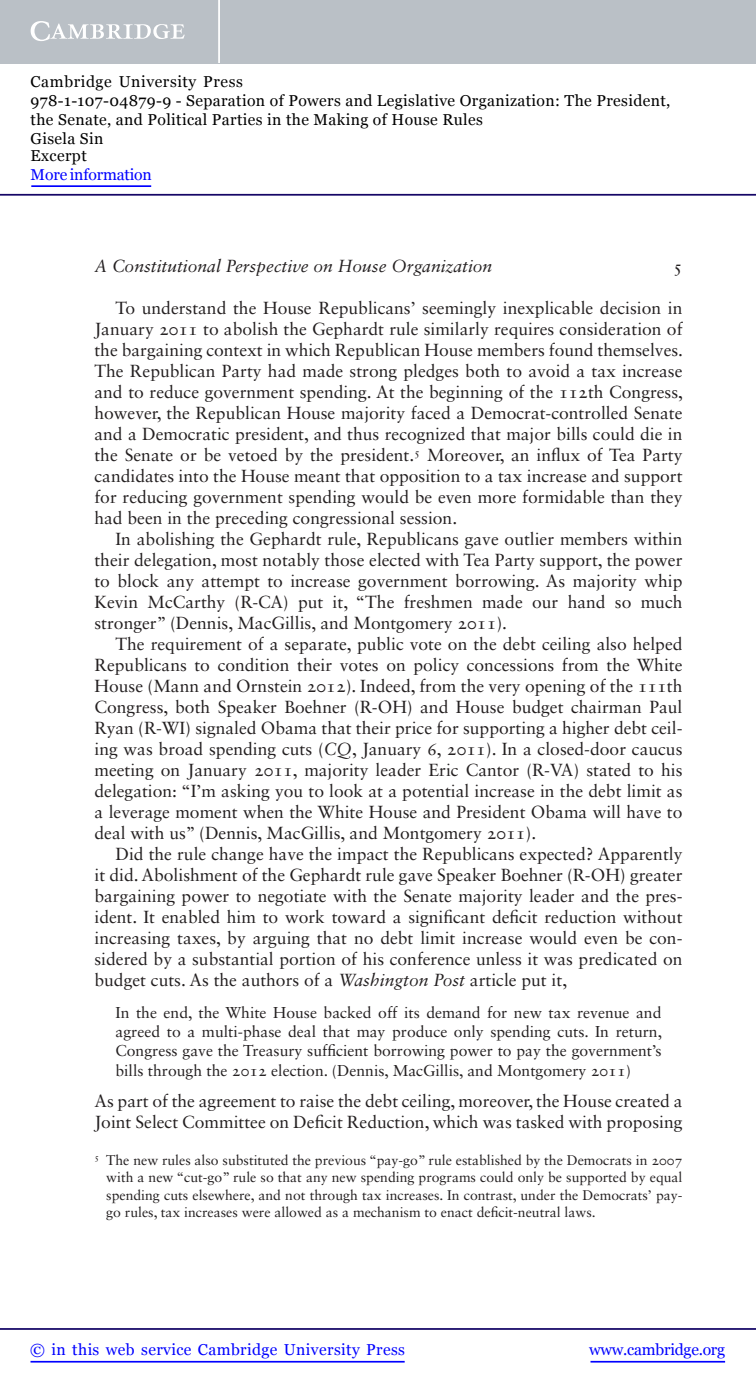
<style>
.page{position:relative;width:756px;height:1388px;background:#fff}
.page>*{position:absolute;margin:0;border:0;box-sizing:border-box;transform-origin:0 0}
.t1{font:17.5px/21px "Sabon LT Std";color:#231f20;text-align:justify}
.t2{font:italic 17.5px "Sabon LT Std";color:#231f20}
.t3{font:16.62px "Sabon LT Std";color:#231f20}
.t4{font:15.75px/19.2px "Sabon LT Std";color:#231f20;text-align:justify}
.t5{font:15.75px/18.6px "Georgia";letter-spacing:.025em;color:#000}
.t6{font:15.75px "Georgia";letter-spacing:.025em;color:#00f}
.t7{font:15.75px "Georgia";letter-spacing:-.015em;color:#00f}
.t8{font:15.75px "Georgia";letter-spacing:-.01em;color:#00f}
.t9{font:14px/17.5px "Sabon LT Std";color:#231f20;text-align:justify}
.s1{font-style:italic}
</style>
<div class="page">
<hr style="left:591px;top:1361px;width:134px;height:1px;background:#00f">
<hr style="left:0;top:1328px;width:756px;height:2px;background:#150666">
<hr style="left:31px;top:1361px;width:374px;height:1px;background:#00f">
<div style="left:0;top:0;width:756px;height:63px;background:#bac0c6"></div>
<svg style="left:31px;top:21px;width:154px;height:20px"></svg>
<hr style="left:218px;top:0;width:2px;height:63px;background:#fff">
<hr style="left:0;top:194px;width:756px;height:2px;background:#150666">
<hr style="left:31px;top:185px;width:120px;height:2px;background:#00f">
<p class="t5" style="left:31px;top:73px;width:641px">Cambridge University Press<br>978-1-107-04879-9 - Separation of Powers and Legislative Organization: The President, the Senate, and Political Parties in the Making of House Rules<br>Gisela Sin<br>Excerpt</p>
<p class="t8" style="left:31px;top:165px;width:123px">More information</p>
<p class="t2" style="left:94px;top:259px;width:399px">A Constitutional Perspective on House Organization</p>
<p class="t3" style="left:673px;top:260px;width:11px">5</p>
<p class="t1" style="left:94px;top:299px;width:590px;text-indent:21px">To understand the House Republicans’ seemingly inexplicable decision in January 2011 to abolish the Gephardt rule similarly requires consideration of the bargaining context in which Republican House members found themselves.<br>The Republican Party had made strong pledges both to avoid a tax increase and to reduce government spending. At the beginning of the 112th Congress, however, the Republican House majority faced a Democrat-controlled Senate and a Democratic president, and thus recognized that major bills could die in the Senate or be vetoed by the president. <sup>5</sup> Moreover, an influx of Tea Party candidates into the House meant that opposition to a tax increase and support for reducing government spending would be even more formidable than they had been in the preceding congressional session.</p>
<p class="t1" style="left:95px;top:530px;width:590px;text-indent:21px">In abolishing the Gephardt rule , Republicans gave outlier members within their delegation, most notably those elected with Tea Party support, the power to block any attempt to increase government borrowing. As majority whip Kevin McCarthy (R-CA) put it, “The freshmen made our hand so much stronger” (Dennis, MacGillis, and Montgomery 2011 ).</p>
<p class="t1" style="left:95px;top:635px;width:590px;text-indent:21px">The requirement of a separate, public vote on the debt ceiling also helped Republicans to condition their votes on policy concessions from the White House (Mann and Ornstein 2012 ). Indeed, from the very opening of the 111th Congress, both Speaker Boehner (R-OH) and House budget chairman Paul Ryan (R-WI) signaled Obama that their price for supporting a higher debt ceil&shy;ing was broad spending cuts ( <span class="s1">CQ</span>, January 6, 2011). In a closed-door caucus meeting on January 2011, majority leader Eric Cantor (R-VA) stated to his delegation: “I’m asking you to look at a potential increase in the debt limit as a leverage moment when the White House and President Obama will have to deal with us” (Dennis, MacGillis, and Montgomery 2011 ).</p>
<p class="t1" style="left:95px;top:845px;width:590px;text-indent:21px">Did the rule change have the impact the Republicans expected? Apparently it did. Abolishment of the Gephardt rule gave Speaker Boehner (R-OH) greater bargaining power to negotiate with the Senate majority leader and the pres&shy;ident. It enabled him to work toward a significant deficit reduction without increasing taxes, by arguing that no debt limit increase would even be con&shy;sidered by a substantial portion of his conference unless it was predicated on budget cuts. As the authors of a <span class="s1">Washington Post</span> article put it,</p>
<p class="t4" style="left:116px;top:1004px;width:548px">In the end, the White House backed off its demand for new tax revenue and agreed to a multi-phase deal that may produce only spending cuts. In return, Congress gave the Treasury sufficient borrowing power to pay the government’s bills through the 2012 election. (Dennis, MacGillis, and Montgomery 2011 )</p>
<p class="t1" style="left:94px;top:1092px;width:590px">As part of the agreement to raise the debt ceiling , moreover, the House created a<br>Joint Select Committee on Deficit Reduction, which was tasked with proposing</p>
<p class="t9" style="left:106px;top:1152px;width:578px;text-indent:-12px"><sup>5</sup> The new rules also substituted the previous “pay-go” rule established by the Democrats in 2007 with a new “cut-go” rule so that any new spending programs could only be supported by equal spending cuts elsewhere, and not through tax increases. In contrast, under the Democrats’ pay&shy;go rules, tax increases were allowed as a mechanism to enact deficit-neutral laws.</p>
<p class="t6" style="left:30px;top:1339px;width:376px">© in this web service Cambridge University Press</p>
<p class="t7" style="left:589px;top:1339px;width:137px">www.cambridge.org</p>
</div>
